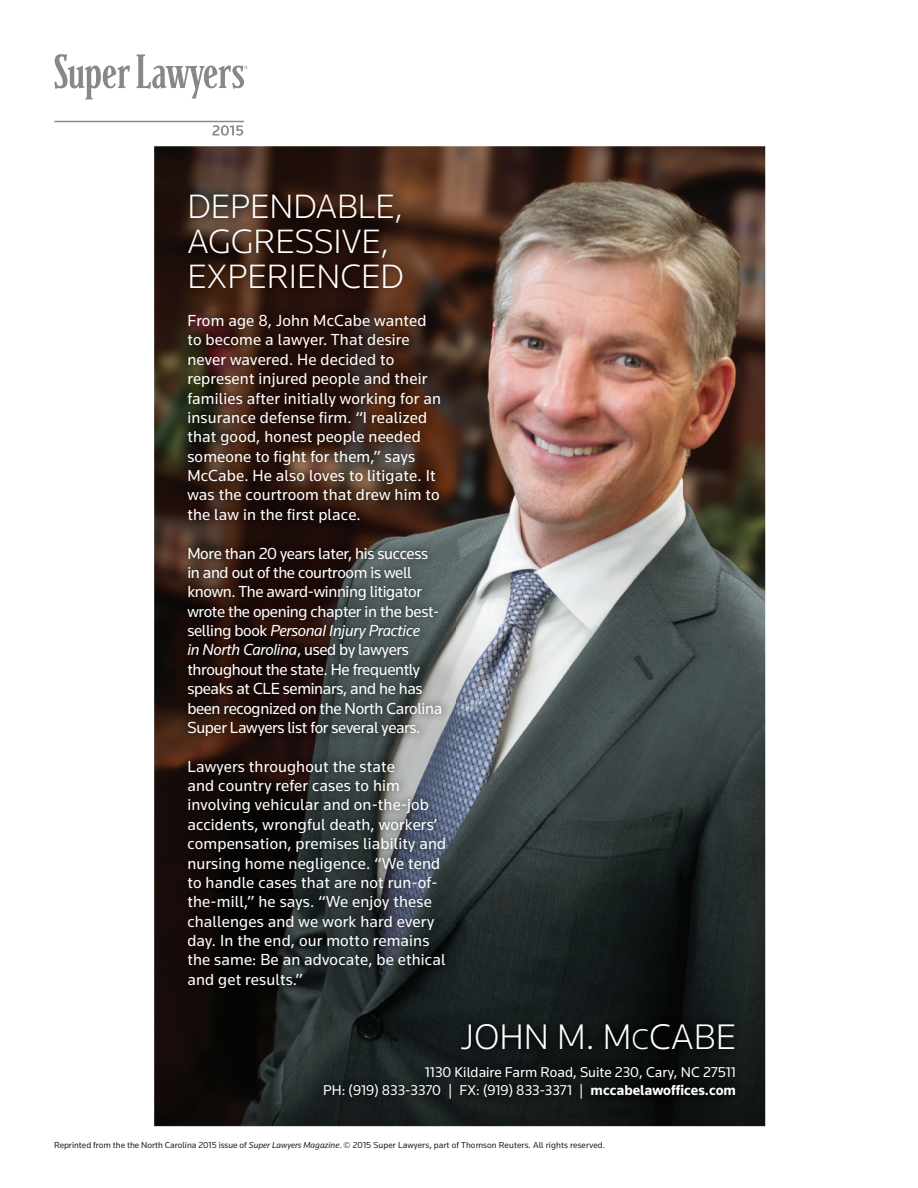
<style>
.page{position:relative;width:918px;height:1188px;background:#fff}
.page>*{position:absolute;margin:0;border:0;box-sizing:border-box;transform-origin:0 0}
.t1{font:300 36.9px "Knowledge";color:#fff}
.t2{font:300 35.1px/35.1px "Knowledge";color:#fff}
.t3{font:16.65px/19.4px "Knowledge";letter-spacing:.01em;color:#fff}
.t4{font:16.65px/19.4px "Knowledge";letter-spacing:-.02em;color:#fff}
.t5{font:14.7px/17.7px "Knowledge";color:#fff;text-align:right}
.t6{font:9px "Knowledge";letter-spacing:.01em;color:#231f20}
.s1{font-style:italic}
.s2{font-family:"Knowledge Light SC800";font-weight:400;font-size:29.55px}
.s3{font-weight:700}
</style>
<div class="page">
<svg style="left:54px;top:54px;width:76px;height:45px"></svg>
<svg style="left:137px;top:54px;width:111px;height:45px"></svg>
<hr style="left:54px;top:121px;width:190px;height:1px;background:#86888b">
<svg style="left:213px;top:125px;width:30px;height:11px"></svg>
<hr style="left:154px;top:1126px;width:611px;height:1px;background:#6c6d70">
<img style="left:154px;top:146px;width:611px;height:980px">
<img style="left:315px;top:1014px;width:430px;height:93px">
<img style="left:179px;top:184px;width:233px;height:114px">
<img style="left:178px;top:305px;width:277px;height:692px">
<h2 class="t2" style="left:187px;top:188px;width:218px">DEPENDABLE,<br>AGGRESSIVE,<br>EXPERIENCED</h2>
<p class="t3" style="left:187px;top:312px;width:255px">From age 8, John McCabe wanted to become a lawyer. That desire never wavered. He decided to represent injured people and their families after initially working for an insurance defense firm. “I realized that good, honest people needed someone to fight for them,” says<br>McCabe. He also loves to litigate. It was the courtroom that drew him to the law in the first place.</p>
<p class="t4" style="left:187px;top:545px;width:256px">More than 20 years later, his success in and out of the courtroom is well known. The award-winning litigator wrote the opening chapter in the best&shy;selling book <span class="s1">Personal Injury Practice<br>in North Carolina</span>, used by lawyers throughout the state. He frequently speaks at CLE seminars, and he has been recognized on the North Carolina Super Lawyers list for several years.</p>
<p class="t3" style="left:187px;top:758px;width:260px">Lawyers throughout the state<br>and country refer cases to him involving vehicular and on-the-job accidents, wrongful death, workers’ compensation, premises liability and nursing home negligence. “We tend to handle cases that are not run-of&shy;the-mill,” he says. “We enjoy these challenges and we work hard every day. In the end, our motto remains the same: Be an advocate, be ethical and get results.”</p>
<h1 class="t1" style="left:461px;top:1015px;width:277px">JOHN M. M<span class="s2">C</span>CABE</h1>
<p class="t5" style="left:323px;top:1065px;width:414px">1130 Kildaire Farm Road, Suite 230, Cary, NC 27511<br>PH: (919) 833-3370 | FX: (919) 833-3371 | <span class="s3">mccabelawoffices.com</span></p>
<p class="t6" style="left:54px;top:1141px;width:553px">Reprinted from the the North Carolina 2015 issue of <span class="s1">Super Lawyers Magazine</span>. © 2015 Super Lawyers, part of Thomson Reuters. All rights reserved.</p>
</div>
